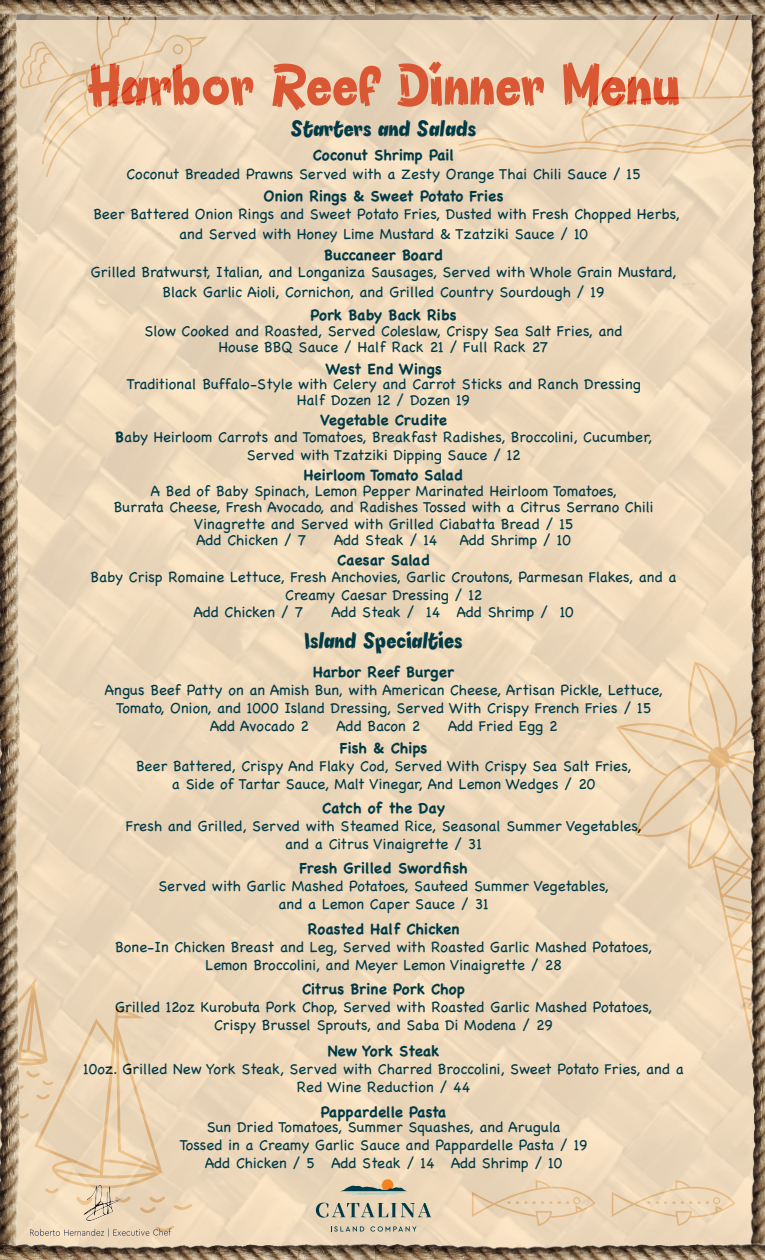
<style>
.page{position:relative;width:765px;height:1260px;background:#fff}
.page>*{position:absolute;margin:0;border:0;box-sizing:border-box;transform-origin:0 0}
.t1{font:55px "Pineapple Demo";color:#da5734}
.t2{font:21.25px "Pineapple Demo";color:#003a47}
.t3{font:15px/20px "Chalkboard";color:#003a47;text-align:center}
.t4{font:700 15px "Chalkboard";color:#003a47}
.s1{font-weight:700}
</style>
<div class="page">
<div style="left:1px;top:20px;width:764px;height:1240px;background:#eed9bb"></div>
<svg style="left:616px;top:662px;width:104px;height:444px"></svg>
<svg style="left:58px;top:986px;width:107px;height:193px"></svg>
<svg style="left:174px;top:1204px;width:18px;height:6px"></svg>
<svg style="left:472px;top:1180px;width:123px;height:33px"></svg>
<svg style="left:612px;top:1180px;width:108px;height:33px"></svg>
<svg style="left:464px;top:56px;width:256px;height:87px"></svg>
<svg style="left:459px;top:143px;width:261px;height:12px"></svg>
<svg style="left:57px;top:56px;width:151px;height:121px"></svg>
<img style="left:58px;top:1179px;width:116px;height:53px">
<svg style="left:316px;top:1203px;width:113px;height:15px"></svg>
<svg style="left:331px;top:1226px;width:33px;height:6px"></svg>
<svg style="left:340px;top:1179px;width:67px;height:16px"></svg>
<img style="left:0;top:495px;width:58px;height:376px">
<img style="left:0;top:871px;width:58px;height:361px">
<img style="left:720px;top:739px;width:45px;height:132px">
<img style="left:720px;top:871px;width:45px;height:342px">
<img style="left:0;top:56px;width:57px;height:286px">
<img style="left:0;top:342px;width:57px;height:397px">
<img style="left:720px;top:56px;width:45px;height:286px">
<img style="left:720px;top:342px;width:45px;height:397px">
<img style="left:375px;top:0;width:390px;height:56px">
<img style="left:0;top:0;width:375px;height:56px">
<img style="left:369px;top:1213px;width:396px;height:47px">
<img style="left:0;top:1232px;width:375px;height:28px">
<p class="t1" style="left:87px;top:48px;width:595px">Harbor Reef Dinner Menu</p>
<p class="t2" style="left:291px;top:114px;width:187px">Starters and Salads</p>
<p class="t4" style="left:313px;top:146px;width:143px">Coconut Shrimp Pail</p>
<p class="t3" style="left:126px;top:163px;width:516px">Coconut Breaded Prawns Served with a Zesty Orange Thai Chili Sauce / 15</p>
<p class="t4" style="left:264px;top:187px;width:242px">Onion Rings &amp; Sweet Potato Fries</p>
<p class="t3" style="left:93px;top:203px;width:588px">Beer Battered Onion Rings and Sweet Potato Fries, Dusted with Fresh Chopped Herbs, and Served with Honey Lime Mustard &amp; Tzatziki Sauce / 10</p>
<p class="t4" style="left:324px;top:246px;width:120px">Buccaneer Board</p>
<p class="t3" style="left:91px;top:262px;width:587px">Grilled Bratwurst, Italian, and Longaniza Sausages, Served with Whole Grain Mustard,<br>Black Garlic Aioli, Cornichon, and Grilled Country Sourdough / 19</p>
<p class="t4" style="left:311px;top:306px;width:148px">Pork Baby Back Ribs</p>
<p class="t3" style="left:145px;top:321px;width:479px">Slow Cooked and Roasted, Served Coleslaw, Crispy Sea Salt Fries, and</p>
<p class="t3" style="left:219px;top:337px;width:331px">House BBQ Sauce / Half Rack 21 / Full Rack 27</p>
<p class="t4" style="left:325px;top:360px;width:118px">West End Wings</p>
<p class="t3" style="left:126px;top:373px;width:516px">Traditional Buffalo-Style with Celery and Carrot Sticks and Ranch Dressing</p>
<p class="t3" style="left:297px;top:390px;width:174px">Half Dozen 12 / Dozen 19</p>
<p class="t4" style="left:320px;top:411px;width:128px">Vegetable Crudite</p>
<p class="t3" style="left:115px;top:427px;width:538px"><span class="s1">B</span>aby Heirloom Carrots and Tomatoes, Breakfast Radishes, Broccolini, Cucumber,</p>
<p class="t3" style="left:247px;top:445px;width:275px">Served with Tzatziki Dipping Sauce / 12</p>
<p class="t4" style="left:304px;top:466px;width:161px">Heirloom Tomato Salad</p>
<p class="t3" style="left:151px;top:481px;width:468px">A Bed of Baby Spinach, Lemon Pepper Marinated Heirloom Tomatoes,</p>
<p class="t3" style="left:114px;top:499px;width:541px;line-height:16.2px">Burrata Cheese, Fresh Avocado, and Radishes Tossed with a Citrus Serrano Chili<br>Vinagrette and Served with Grilled Ciabatta Bread / 15</p>
<p class="t3" style="left:196px;top:530px;width:111px">Add Chicken / 7</p>
<p class="t3" style="left:334px;top:530px;width:105px">Add Steak / 14</p>
<p class="t3" style="left:459px;top:530px;width:113px">Add Shrimp / 10</p>
<p class="t4" style="left:337px;top:551px;width:94px">Caesar Salad</p>
<p class="t3" style="left:91px;top:568px;width:587px;line-height:17.5px">Baby Crisp Romaine Lettuce, Fresh Anchovies, Garlic Croutons, Parmesan Flakes, and a<br>Creamy Caesar Dressing / 12</p>
<p class="t3" style="left:193px;top:602px;width:111px">Add Chicken / 7</p>
<p class="t3" style="left:331px;top:602px;width:244px">Add Steak / 14 Add Shrimp / 10</p>
<p class="t2" style="left:305px;top:626px;width:160px">Island Specialties</p>
<p class="t4" style="left:313px;top:663px;width:143px">Harbor Reef Burger</p>
<p class="t3" style="left:104px;top:679px;width:560px">Angus Beef Patty on an Amish Bun, with American Cheese, Artisan Pickle, Lettuce,</p>
<p class="t3" style="left:116px;top:697px;width:537px">Tomato, Onion, and 1000 Island Dressing, Served With Crispy French Fries / 15</p>
<p class="t3" style="left:210px;top:715px;width:100px">Add Avocado 2</p>
<p class="t3" style="left:336px;top:715px;width:85px">Add Bacon 2</p>
<p class="t3" style="left:448px;top:715px;width:111px">Add Fried Egg 2</p>
<p class="t4" style="left:340px;top:739px;width:89px">Fish &amp; Chips</p>
<p class="t3" style="left:136px;top:755px;width:497px">Beer Battered, Crispy And Flaky Cod, Served With Crispy Sea Salt Fries,</p>
<p class="t3" style="left:172px;top:774px;width:425px">a Side of Tartar Sauce, Malt Vinegar, And Lemon Wedges / 20</p>
<p class="t4" style="left:322px;top:799px;width:125px">Catch of the Day</p>
<p class="t3" style="left:126px;top:816px;width:517px">Fresh and Grilled, Served with Steamed Rice, Seasonal Summer Vegetables,</p>
<p class="t3" style="left:285px;top:834px;width:198px">and a Citrus Vinaigrette / 31</p>
<p class="t4" style="left:300px;top:859px;width:170px">Fresh Grilled Swordfish</p>
<p class="t3" style="left:158px;top:876px;width:452px">Served with Garlic Mashed Potatoes, Sauteed Summer Vegetables,</p>
<p class="t3" style="left:278px;top:894px;width:212px">and a Lemon Caper Sauce / 31</p>
<p class="t4" style="left:308px;top:920px;width:153px">Roasted Half Chicken</p>
<p class="t3" style="left:115px;top:937px;width:538px">Bone-In Chicken Breast and Leg, Served with Roasted Garlic Mashed Potatoes,</p>
<p class="t3" style="left:206px;top:955px;width:358px">Lemon Broccolini, and Meyer Lemon Vinaigrette / 28</p>
<p class="t4" style="left:302px;top:980px;width:165px">Citrus Brine Pork Chop</p>
<p class="t3" style="left:115px;top:997px;width:538px">Grilled 12oz Kurobuta Pork Chop, Served with Roasted Garlic Mashed Potatoes,</p>
<p class="t3" style="left:214px;top:1015px;width:340px">Crispy Brussel Sprouts, and Saba Di Modena / 29</p>
<p class="t4" style="left:328px;top:1042px;width:113px">New York Steak</p>
<p class="t3" style="left:83px;top:1059px;width:602px;line-height:18px">10oz. Grilled New York Steak, Served with Charred Broccolini, Sweet Potato Fries, and a<br>Red Wine Reduction / 44</p>
<p class="t4" style="left:321px;top:1103px;width:127px">Pappardelle Pasta</p>
<p class="t3" style="left:207px;top:1116px;width:355px">Sun Dried Tomatoes, Summer Squashes, and Arugula</p>
<p class="t3" style="left:179px;top:1134px;width:410px">Tossed in a Creamy Garlic Sauce and Pappardelle Pasta / 19</p>
<p class="t3" style="left:205px;top:1152px;width:359px">Add Chicken / 5 Add Steak / 14 Add Shrimp / 10</p>
</div>
